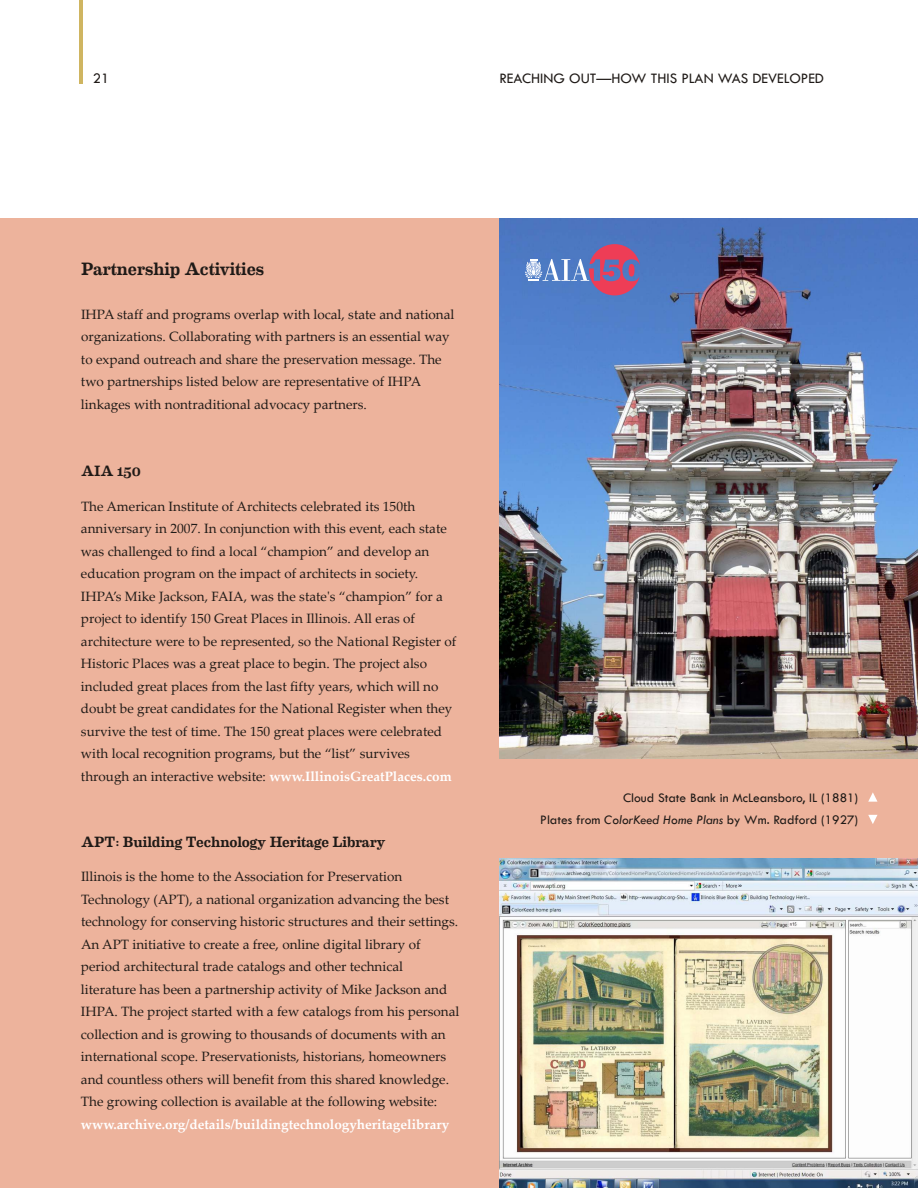
<style>
.page{position:relative;width:918px;height:1188px;background:#fff}
.page>*{position:absolute;margin:0;border:0;box-sizing:border-box;transform-origin:0 0}
.t1{font:18px "Eames Century Modern";letter-spacing:-.005em;color:#1f1a17}
.t2{font:15px "Eames Century Modern";letter-spacing:-.005em;color:#1f1a17}
.t3{font:15px "Tw Cen";color:#1f1a17}
.t4{font:13.5px/22.5px "Palatino Linotype";color:#1f1a17}
.t5{font:13.5px/22.5px "Tw Cen";color:#1f1a17;text-align:right}
.t6{font:700 13.5px "Palatino Linotype";color:#fff}
.s1{font-weight:700;color:#fff}
.s2{font-style:italic}
</style>
<div class="page">
<hr style="left:79px;top:0;width:4px;height:83px;background:#cfb561">
<div style="left:0;top:218px;width:918px;height:970px;background:#edb39c"></div>
<svg style="left:868px;top:815px;width:10px;height:9px"></svg>
<img style="left:499px;top:859px;width:419px;height:329px">
<img style="left:499px;top:218px;width:419px;height:540px">
<svg style="left:525px;top:244px;width:115px;height:51px;background:#8176ae"></svg>
<svg style="left:868px;top:792px;width:10px;height:10px"></svg>
<p class="t3" style="left:93px;top:73px;width:18px">21</p>
<p class="t3" style="left:499px;top:73px;width:326px">REACHING OUT—HOW THIS PLAN WAS DEVELOPED</p>
<h1 class="t1" style="left:81px;top:260px;width:185px">Partnership Activities</h1>
<p class="t4" style="left:81px;top:305px;width:375px">IHPA staff and programs overlap with local, state and national organizations. Collaborating with partners is an essential way to expand outreach and share the preservation message. The two partnerships listed below are representative of IHPA linkages with nontraditional advocacy partners.</p>
<p class="t2" style="left:81px;top:464px;width:61px">AIA 150</p>
<p class="t4" style="left:81px;top:497px;width:377px">The American Institute of Architects celebrated its 150th anniversary in 2007. In conjunction with this event, each state was challenged to find a local “champion” and develop an education program on the impact of architects in society.<br>IHPA’s Mike Jackson, FAIA, was the state's “champion” for a project to identify 150 Great Places in Illinois. All eras of architecture were to be represented, so the National Register of Historic Places was a great place to begin. The project also included great places from the last fifty years, which will no doubt be great candidates for the National Register when they survive the test of time. The 150 great places were celebrated with local recognition programs, but the “list” survives through an interactive website: <span class="s1">www.IllinoisGreatPlaces.com</span></p>
<p class="t2" style="left:81px;top:835px;width:306px">APT: Building Technology Heritage Library</p>
<p class="t4" style="left:81px;top:867px;width:380px">Illinois is the home to the Association for Preservation Technology (APT), a national organization advancing the best technology for conserving historic structures and their settings.<br>An APT initiative to create a free, online digital library of period architectural trade catalogs and other technical literature has been a partnership activity of Mike Jackson and IHPA. The project started with a few catalogs from his personal collection and is growing to thousands of documents with an international scope. Preservationists, historians, homeowners and countless others will benefit from this shared knowledge.<br>The growing collection is available at the following website:</p>
<p class="t6" style="left:81px;top:1119px;width:370px">www.archive.org/details/buildingtechnologyheritagelibrary</p>
<p class="t5" style="left:540px;top:787px;width:319px">Cloud State Bank in McLeansboro, IL (1881)<br>Plates from <span class="s2">ColorKeed Home Plans</span> by Wm. Radford (1927)</p>
</div>
